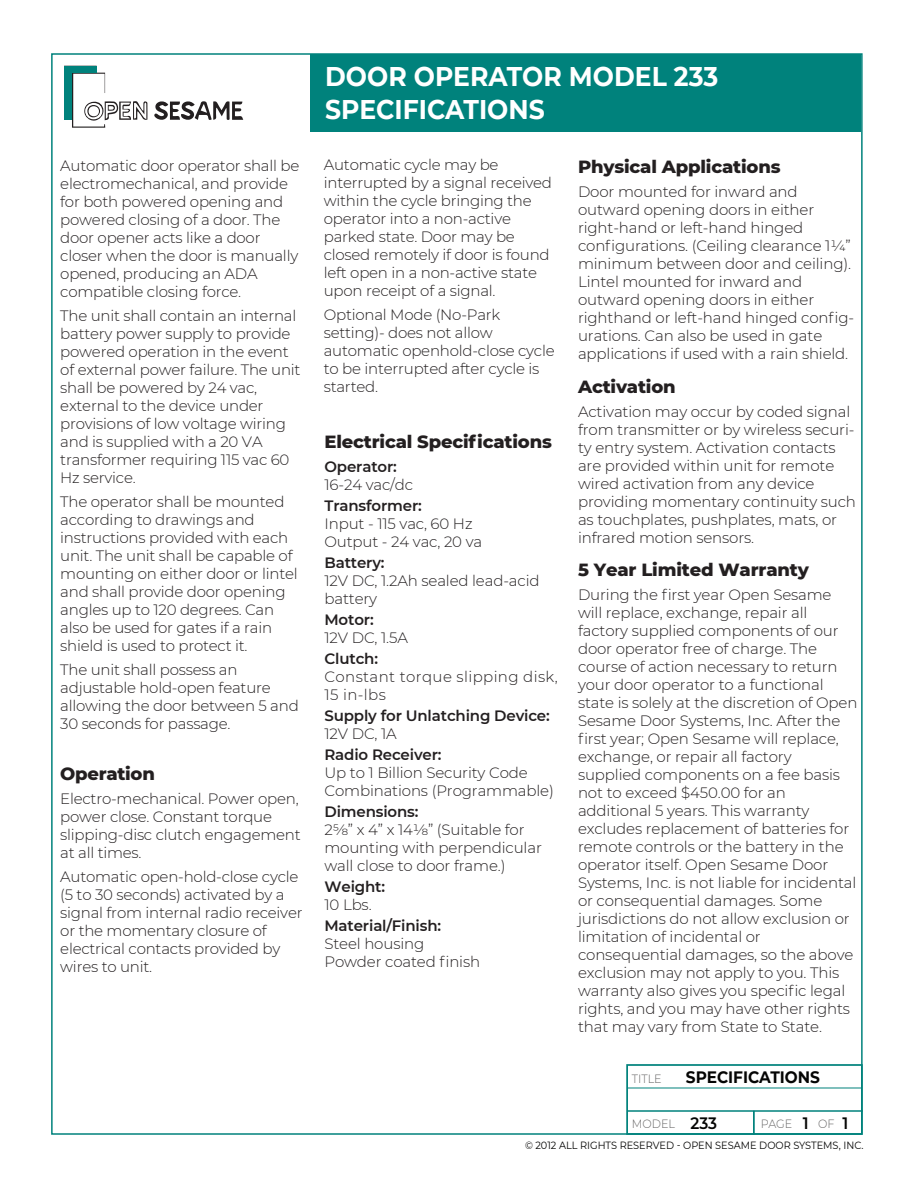
<style>
.page{position:relative;width:918px;height:1188px;background:#fff}
.page>*{position:absolute;margin:0;border:0;box-sizing:border-box;transform-origin:0 0}
.t1{font:700 27px/32.4px "Montserrat";color:#fff;scale:.93 1}
.t2{font:800 18px "Montserrat";letter-spacing:-.01em;color:#231f20}
.t3{font:700 16.5px "Montserrat";color:#050504;scale:.93 1}
.t4{font:600 16.5px "Montserrat";color:#050504;scale:.93 1}
.t5{font:300 15px/18px "Montserrat";letter-spacing:-.01em;color:#231f20}
.t6{font:600 15px "Montserrat";letter-spacing:-.01em;color:#231f20}
.t7{font:300 15px/18px "Montserrat";letter-spacing:.025em;color:#231f20}
.t8{font:300 12px "Montserrat";color:#676666;scale:.93 1}
.t9{font:10.5px "Montserrat";color:#050504;scale:.93 1}
</style>
<div class="page">
<div style="left:310px;top:55px;width:551px;height:77px;background:#00827c"></div>
<div style="left:626px;top:1064px;width:237px;height:71px;border:2px solid #00827c"></div>
<hr style="left:628px;top:1088px;width:233px;height:1px;background:#00827c">
<hr style="left:628px;top:1110px;width:235px;height:2px;background:#00827c">
<hr style="left:753px;top:1111px;width:2px;height:24px;background:#00827c">
<svg style="left:154px;top:101px;width:89px;height:19px"></svg>
<svg style="left:72px;top:72px;width:75px;height:56px"></svg>
<div style="left:64px;top:66px;width:33px;height:7px;background:#00827c"></div>
<div style="left:64px;top:71px;width:8px;height:49px;background:#00827c"></div>
<p class="t5" style="left:60px;top:156px;width:241px">Automatic door operator shall be electromechanical, and provide for both powered opening and powered closing of a door. The door opener acts like a door closer when the door is manually opened, producing an ADA compatible closing force.</p>
<p class="t5" style="left:60px;top:306px;width:242px">The unit shall contain an internal battery power supply to provide powered operation in the event of external power failure. The unit shall be powered by 24 vac, external to the device under provisions of low voltage wiring and is supplied with a 20 VA transformer requiring 115 vac 60<br>Hz service.</p>
<p class="t5" style="left:60px;top:492px;width:239px">The operator shall be mounted according to drawings and instructions provided with each unit. The unit shall be capable of mounting on either door or lintel and shall provide door opening angles up to 120 degrees. Can also be used for gates if a rain shield is used to protect it.</p>
<p class="t5" style="left:60px;top:660px;width:240px">The unit shall possess an adjustable hold-open feature allowing the door between 5 and<br>30 seconds for passage.</p>
<p class="t2" style="left:60px;top:761px;width:96px">Operation</p>
<p class="t5" style="left:60px;top:789px;width:242px">Electro-mechanical. Power open, power close. Constant torque slipping-disc clutch engagement at all times.</p>
<p class="t5" style="left:60px;top:867px;width:244px">Automatic open-hold-close cycle (5 to 30 seconds) activated by a signal from internal radio receiver or the momentary closure of electrical contacts provided by wires to unit.</p>
<h1 class="t1" style="left:325px;top:59px;width:424px">DOOR OPERATOR MODEL 233<br>SPECIFICATIONS</h1>
<p class="t5" style="left:324px;top:155px;width:230px">Automatic cycle may be interrupted by a signal received within the cycle bringing the operator into a non-active parked state. Door may be closed remotely if door is found left open in a non-active state upon receipt of a signal.</p>
<p class="t5" style="left:324px;top:305px;width:232px">Optional Mode (No-Park setting)- does not allow automatic openhold-close cycle to be interrupted after cycle is started.</p>
<p class="t2" style="left:324px;top:428px;width:229px">Electrical Specifications</p>
<p class="t6" style="left:324px;top:456px;width:74px">Operator:</p>
<p class="t5" style="left:324px;top:475px;width:90px">16-24 vac/dc</p>
<p class="t6" style="left:324px;top:495px;width:99px">Transformer:</p>
<p class="t5" style="left:324px;top:514px;width:159px">Input - 115 vac, 60 Hz<br>Output - 24 vac, 20 va</p>
<p class="t6" style="left:324px;top:552px;width:62px">Battery:</p>
<p class="t5" style="left:324px;top:571px;width:217px">12V DC, 1.2Ah sealed lead-acid battery</p>
<p class="t6" style="left:324px;top:609px;width:51px">Motor:</p>
<p class="t5" style="left:324px;top:628px;width:85px">12V DC, 1.5A</p>
<p class="t6" style="left:324px;top:648px;width:55px">Clutch:</p>
<p class="t7" style="left:324px;top:667px;width:235px">Constant torque slipping disk,<br>15 in-lbs</p>
<p class="t6" style="left:324px;top:705px;width:227px">Supply for Unlatching Device:</p>
<p class="t5" style="left:324px;top:724px;width:74px">12V DC, 1A</p>
<p class="t6" style="left:324px;top:744px;width:119px">Radio Receiver:</p>
<p class="t5" style="left:324px;top:763px;width:231px">Up to 1 Billion Security Code<br>Combinations (Programmable)</p>
<p class="t6" style="left:324px;top:801px;width:96px">Dimensions:</p>
<p class="t5" style="left:324px;top:820px;width:219px">2⅝” x 4” x 14⅛” (Suitable for mounting with perpendicular wall close to door frame.)</p>
<p class="t6" style="left:324px;top:876px;width:62px">Weight:</p>
<p class="t5" style="left:324px;top:895px;width:49px">10 Lbs.</p>
<p class="t6" style="left:324px;top:915px;width:118px">Material/Finish:</p>
<p class="t5" style="left:324px;top:934px;width:157px">Steel housing<br>Powder coated finish</p>
<p class="t2" style="left:578px;top:153px;width:204px">Physical Applications</p>
<p class="t5" style="left:578px;top:182px;width:278px">Door mounted for inward and outward opening doors in either right-hand or left-hand hinged configurations. (Ceiling clearance 1¼” minimum between door and ceiling).<br>Lintel mounted for inward and outward opening doors in either righthand or left-hand hinged config&shy;urations. Can also be used in gate applications if used with a rain shield.</p>
<p class="t2" style="left:578px;top:373px;width:99px">Activation</p>
<p class="t5" style="left:578px;top:402px;width:279px">Activation may occur by coded signal from transmitter or by wireless securi&shy;ty entry system. Activation contacts are provided within unit for remote wired activation from any device providing momentary continuity such as touchplates, pushplates, mats, or infrared motion sensors.</p>
<p class="t2" style="left:578px;top:557px;width:232px">5 Year Limited Warranty</p>
<p class="t5" style="left:578px;top:585px;width:281px">During the first year Open Sesame will replace, exchange, repair all factory supplied components of our door operator free of charge. The course of action necessary to return your door operator to a functional state is solely at the discretion of Open Sesame Door Systems, Inc. After the first year; Open Sesame will replace, exchange, or repair all factory supplied components on a fee basis not to exceed $450.00 for an additional 5 years. This warranty excludes replacement of batteries for remote controls or the battery in the operator itself. Open Sesame Door Systems, Inc. is not liable for incidental or consequential damages. Some jurisdictions do not allow exclusion or limitation of incidental or consequential damages, so the above exclusion may not apply to you. This warranty also gives you specific legal rights, and you may have other rights that may vary from State to State.</p>
<p class="t8" style="left:632px;top:1071px;width:34px">TITLE</p>
<p class="t3" style="left:686px;top:1065px;width:146px">SPECIFICATIONS</p>
<p class="t8" style="left:632px;top:1116px;width:48px">MODEL</p>
<p class="t4" style="left:690px;top:1112px;width:30px">233</p>
<p class="t8" style="left:761px;top:1116px;width:35px">PAGE</p>
<p class="t8" style="left:818px;top:1116px;width:19px">OF</p>
<p class="t4" style="left:803px;top:1112px;width:8px">1</p>
<p class="t4" style="left:843px;top:1112px;width:8px">1</p>
<p class="t9" style="left:525px;top:1138px;width:366px">© 2012 ALL RIGHTS RESERVED - OPEN SESAME DOOR SYSTEMS, INC.</p>
</div>
